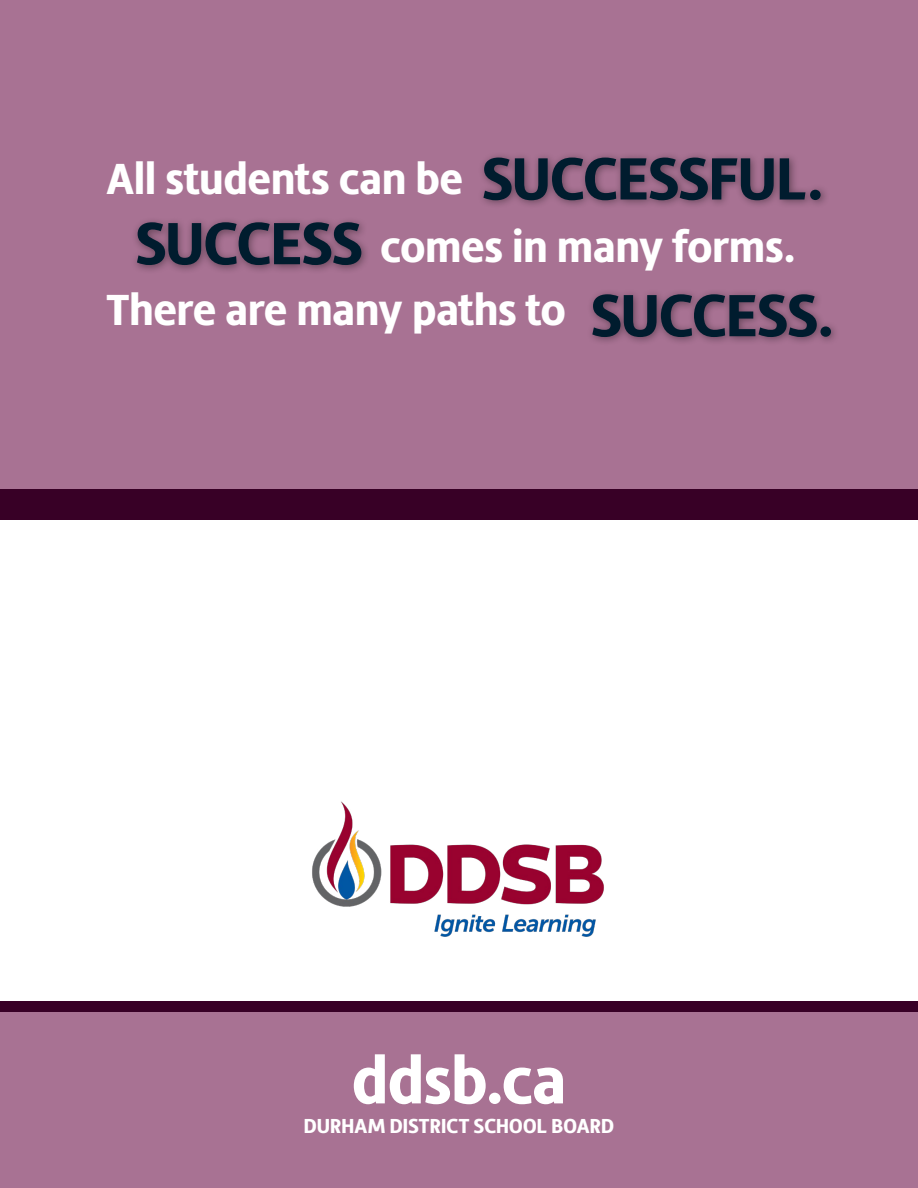
<style>
.page{position:relative;width:918px;height:1188px;background:#fff}
.page>*{position:absolute;margin:0;border:0;box-sizing:border-box;transform-origin:0 0}
.ddsb_ca{font:700 67.5px "Hedley New";letter-spacing:-.03em;color:#fff}
.Success{font:700 61.5px "Hedley New";letter-spacing:-.025em;color:#001c2e}
.All_Students{font:700 45px "Hedley New";letter-spacing:-.025em;color:#fff}
.Durham_District_School_Board{font:700 21px "Hedley New";letter-spacing:-.02em;color:#fff}
</style>
<div class="page">
<div style="left:0;top:380px;width:918px;height:140px;background:#380026"></div>
<div style="left:0;top:0;width:918px;height:489px;background:#a87293"></div>
<div style="left:0;top:1012px;width:918px;height:176px;background:#a87293"></div>
<div style="left:0;top:1001px;width:918px;height:11px;background:#380026"></div>
<div style="left:478px;top:151px;width:352px;height:59px;background:#000;opacity:.4"></div>
<div style="left:131px;top:216px;width:240px;height:58px;background:#000;opacity:.4"></div>
<div style="left:587px;top:288px;width:253px;height:58px;background:#000;opacity:.4"></div>
<img style="left:312px;top:801px;width:292px;height:136px">
<h1 class="All_Students" style="left:106px;top:153px;width:359px">All students can be</h1>
<h1 class="Success" style="left:482px;top:144px;width:344px">SUCCESSFUL.</h1>
<h1 class="Success" style="left:135px;top:208px;width:230px">SUCCESS</h1>
<h1 class="All_Students" style="left:380px;top:222px;width:418px">comes in many forms.</h1>
<h1 class="All_Students" style="left:106px;top:285px;width:462px">There are many paths to</h1>
<h1 class="Success" style="left:590px;top:280px;width:246px">SUCCESS.</h1>
<p class="ddsb_ca" style="left:351px;top:1042px;width:217px">ddsb.ca</p>
<p class="Durham_District_School_Board" style="left:304px;top:1114px;width:312px">DURHAM DISTRICT SCHOOL BOARD</p>
</div>
